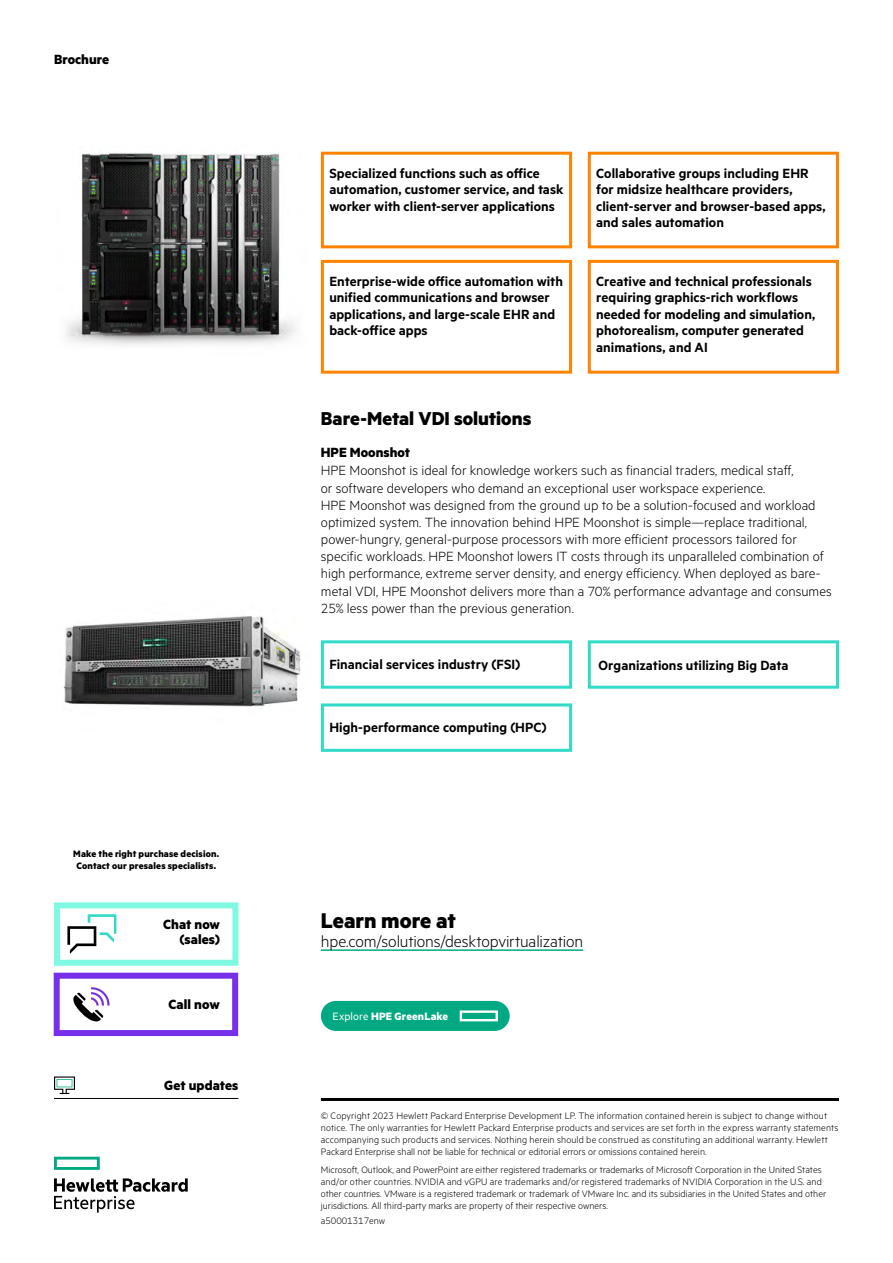
<style>
.page{position:relative;width:893px;height:1263px;background:#fff}
.page>*{position:absolute;margin:0;border:0;box-sizing:border-box;transform-origin:0 0}
.CTA_MetricHPE_bold_1{font:700 24px "Metric HPE";letter-spacing:-.005em;color:#000}
.Body_text_before_bul{font:700 21px "Metric HPE";color:#000}
.CTA_URL_MetricHPE_li{font:300 18px "Metric HPE";letter-spacing:-.01em;color:#000}
.Body_text_before_bul-2{font:300 15px/17.2px "Metric HPE";color:#000}
.Body_text_before_bul-3{font:600 15px/16.5px "Metric HPE";letter-spacing:.005em;color:#000}
.Descriptor_MetricHPE{font:700 15px/15px "Metric HPE";letter-spacing:.005em;color:#000;text-align:right}
.Body_subheadline_Met{font:700 12px "Metric HPE";letter-spacing:.015em;color:#fff}
.Copyright_without_le{font:300 10.5px/12px "Metric HPE";letter-spacing:.005em;color:#000}
.Sidebar_text_MetricH{font:700 10.5px/12px "Metric HPE";letter-spacing:.015em;color:#000;text-align:center}
.s1{font-weight:700}
.s2{font-weight:400}
</style>
<div class="page">
<svg style="left:54px;top:1157px;width:46px;height:13px"></svg>
<svg style="left:54px;top:1178px;width:134px;height:34px"></svg>
<hr style="left:321px;top:1098px;width:518px;height:3px;background:#000">
<hr style="left:321px;top:949px;width:262px;height:2px;background:#01a982">
<div style="left:321px;top:1001px;width:189px;height:30px;background:#01a982;border-radius:15px"></div>
<svg style="left:460px;top:1010px;width:38px;height:11px"></svg>
<img style="left:63px;top:615px;width:238px;height:92px">
<div style="left:588px;top:640px;width:251px;height:49px;border:3px solid #32dac8"></div>
<div style="left:321px;top:640px;width:251px;height:49px;border:3px solid #32dac8"></div>
<div style="left:321px;top:703px;width:251px;height:49px;border:3px solid #32dac8"></div>
<div style="left:321px;top:152px;width:251px;height:96px;border:3px solid #ff8300"></div>
<div style="left:321px;top:260px;width:251px;height:114px;border:3px solid #ff8300"></div>
<div style="left:588px;top:152px;width:251px;height:96px;border:3px solid #ff8300"></div>
<div style="left:588px;top:260px;width:251px;height:114px;border:3px solid #ff8300"></div>
<img style="left:66px;top:152px;width:231px;height:193px">
<svg style="left:67px;top:914px;width:49px;height:40px"></svg>
<div style="left:54px;top:902px;width:184px;height:64px;border:6px solid #7ff9e2"></div>
<svg style="left:73px;top:987px;width:37px;height:34px"></svg>
<div style="left:54px;top:973px;width:184px;height:63px;border:6px solid #7630ea"></div>
<hr style="left:54px;top:1098px;width:184px;height:1px;background:#000">
<svg style="left:54px;top:1076px;width:21px;height:18px"></svg>
<p class="Descriptor_MetricHPE" style="left:54px;top:51px;width:57px">Brochure</p>
<p class="Sidebar_text_MetricH" style="left:73px;top:847px;width:148px">Make the right purchase decision.<br>Contact our presales specialists.</p>
<p class="Descriptor_MetricHPE" style="left:163px;top:916px;width:58px">Chat now (sales)</p>
<p class="Descriptor_MetricHPE" style="left:169px;top:996px;width:53px">Call now</p>
<p class="Descriptor_MetricHPE" style="left:164px;top:1077px;width:76px">Get updates</p>
<p class="Body_text_before_bul-3" style="left:329px;top:164px;width:236px">Specialized functions such as office automation, customer service, and task worker with client-server applications</p>
<p class="Body_text_before_bul-3" style="left:329px;top:272px;width:235px">Enterprise-wide office automation with unified communications and browser applications, and large-scale EHR and back‑office apps</p>
<p class="Body_text_before_bul-3" style="left:596px;top:164px;width:231px">Collaborative groups including EHR for midsize healthcare providers, client‑server and browser-based apps, and sales automation</p>
<p class="Body_text_before_bul-3" style="left:596px;top:272px;width:221px">Creative and technical professionals requiring graphics-rich workflows needed for modeling and simulation, photorealism, computer generated animations, and AI</p>
<p class="Body_text_before_bul" style="left:321px;top:406px;width:212px">Bare-Metal VDI solutions</p>
<p class="Body_text_before_bul-2" style="left:321px;top:443px;width:512px"><span class="s1">HPE Moonshot<br></span>HPE Moonshot is ideal for knowledge workers such as financial traders, medical staff,<br>or software developers who demand an exceptional user workspace experience.<br>HPE Moonshot was designed from the ground up to be a solution-focused and workload optimized system. The innovation behind HPE Moonshot is simple—replace traditional, power-hungry, general-purpose processors with more efficient processors tailored for specific workloads. HPE Moonshot lowers IT costs through its unparalleled combination of high performance, extreme server density, and energy efficiency. When deployed as bare&shy;metal VDI, HPE Moonshot delivers more than a 70% performance advantage and consumes 25% less power than the previous generation.</p>
<p class="Body_text_before_bul-3" style="left:329px;top:656px;width:192px">Financial services industry (FSI)</p>
<p class="Body_text_before_bul-3" style="left:329px;top:719px;width:219px">High-performance computing (HPC)</p>
<p class="Body_text_before_bul-3" style="left:598px;top:657px;width:191px">Organizations utilizing Big Data</p>
<p class="CTA_MetricHPE_bold_1" style="left:321px;top:905px;width:137px">Learn more at</p>
<p class="CTA_URL_MetricHPE_li" style="left:321px;top:931px;width:264px">hpe.com/solutions/desktopvirtualization</p>
<p class="Body_subheadline_Met" style="left:333px;top:1008px;width:117px"><span class="s2">Explore</span> HPE GreenLake</p>
<p class="Copyright_without_le" style="left:321px;top:1109px;width:519px">© Copyright 2023 Hewlett Packard Enterprise Development LP. The information contained herein is subject to change without notice. The only warranties for Hewlett Packard Enterprise products and services are set forth in the express warranty statements accompanying such products and services. Nothing herein should be construed as constituting an additional warranty. Hewlett Packard Enterprise shall not be liable for technical or editorial errors or omissions contained herein.</p>
<p class="Copyright_without_le" style="left:321px;top:1163px;width:507px">Microsoft, Outlook, and PowerPoint are either registered trademarks or trademarks of Microsoft Corporation in the United States and/or other countries. NVIDIA and vGPU are trademarks and/or registered trademarks of NVIDIA Corporation in the U.S. and other countries. VMware is a registered trademark or trademark of VMware Inc. and its subsidiaries in the United States and other jurisdictions. All third-party marks are property of their respective owners.</p>
<p class="Copyright_without_le" style="left:321px;top:1214px;width:66px">a50001317enw</p>
</div>
